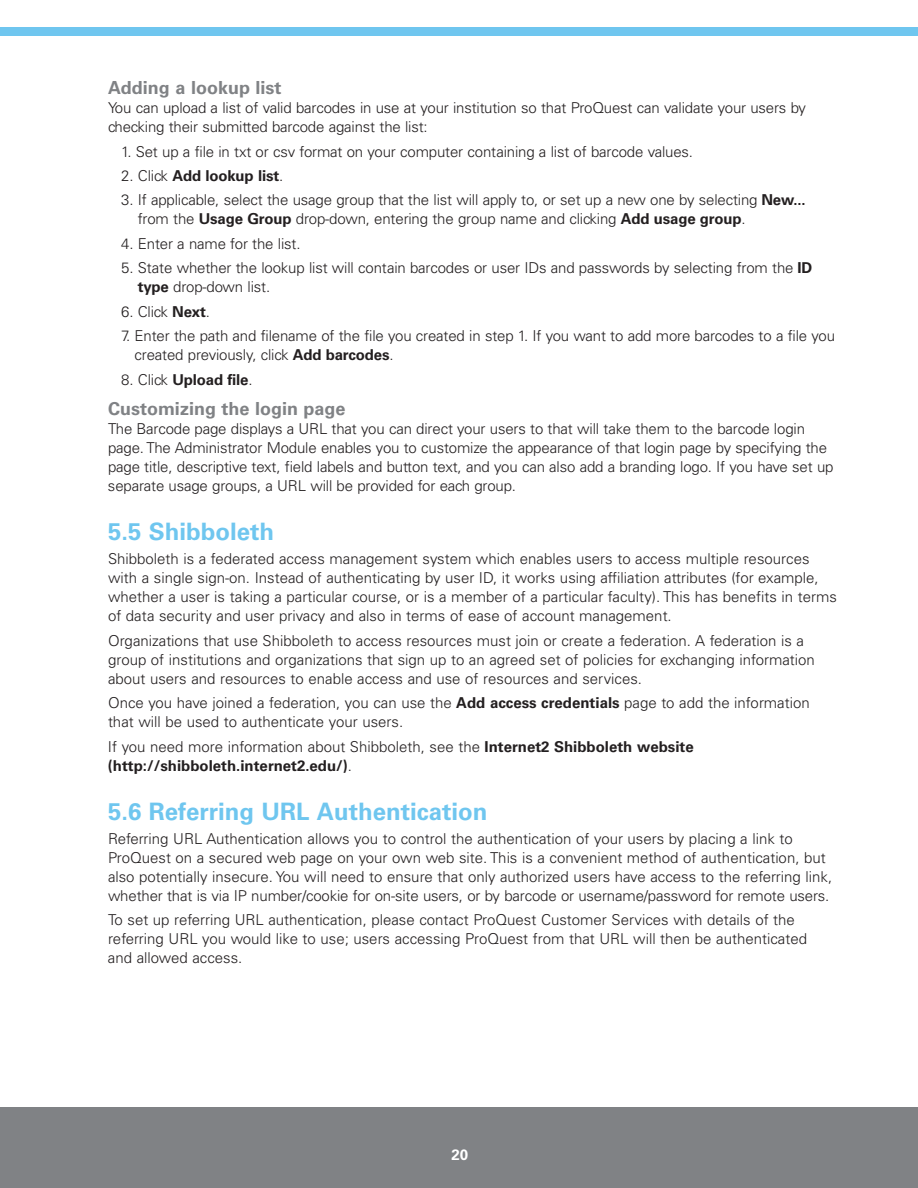
<style>
.page{position:relative;width:918px;height:1188px;background:#fff}
.page>*{position:absolute;margin:0;border:0;box-sizing:border-box;transform-origin:0 0}
.t1{font:700 24px "Univers";color:#6fc6ef}
.t2{font:700 18px "Univers";color:#808285}
.t3{font:300 15px/19px "Univers";color:#231f20}
.t4{font:700 15px/19px "Univers";color:#231f20}
.t5{font:700 15px "Univers";color:#fff}
.s1{font-weight:300}
.s2{font-weight:700}
</style>
<div class="page">
<div style="left:0;top:27px;width:918px;height:9px;background:#6fc6ef"></div>
<div style="left:0;top:1107px;width:918px;height:81px;background:#808285"></div>
<p class="t2" style="left:108px;top:81px;width:175px">Adding a lookup list</p>
<p class="t3" style="left:108px;top:100px;width:700px">You can upload a list of valid barcodes in use at your institution so that ProQuest can validate your users by checking their submitted barcode against the list:</p>
<p class="t3" style="left:121px;top:143px;width:573px">1. Set up a file in txt or csv format on your computer containing a list of barcode values.</p>
<p class="t4" style="left:121px;top:168px;width:163px"><span class="s1">2. Click</span> Add lookup list<span class="s1">.</span></p>
<p class="t3" style="left:138px;top:192px;width:669px;text-indent:-17px">3. If applicable, select the usage group that the list will apply to, or set up a new one by selecting <span class="s2">New... </span>from the <span class="s2">Usage Group</span> drop-down, entering the group name and clicking <span class="s2">Add usage group</span>.</p>
<p class="t3" style="left:121px;top:235px;width:181px">4. Enter a name for the list.</p>
<p class="t3" style="left:138px;top:260px;width:676px;text-indent:-17px">5. State whether the lookup list will contain barcodes or user IDs and passwords by selecting from the <span class="s2">ID type</span> drop-down list.</p>
<p class="t3" style="left:121px;top:303px;width:90px">6. Click <span class="s2">Next</span>.</p>
<p class="t3" style="left:135px;top:328px;width:702px;text-indent:-13px">7. Enter the path and filename of the file you created in step 1. If you want to add more barcodes to a file you created previously, click <span class="s2">Add barcodes</span>.</p>
<p class="t4" style="left:121px;top:371px;width:133px"><span class="s1">8. Click</span> Upload file<span class="s1">.</span></p>
<p class="t2" style="left:108px;top:402px;width:239px">Customizing the login page</p>
<p class="t3" style="left:108px;top:420px;width:727px">The Barcode page displays a URL that you can direct your users to that will take them to the barcode login page. The Administrator Module enables you to customize the appearance of that login page by specifying the page title, descriptive text, field labels and button text, and you can also add a branding logo. If you have set up separate usage groups, a URL will be provided for each group.</p>
<h1 class="t1" style="left:108px;top:523px;width:168px">5.5 Shibboleth</h1>
<p class="t3" style="left:108px;top:551px;width:731px">Shibboleth is a federated access management system which enables users to access multiple resources with a single sign-on. Instead of authenticating by user ID, it works using affiliation attributes (for example, whether a user is taking a particular course, or is a member of a particular faculty). This has benefits in terms of data security and user privacy and also in terms of ease of account management.</p>
<p class="t3" style="left:108px;top:632px;width:708px">Organizations that use Shibboleth to access resources must join or create a federation. A federation is a group of institutions and organizations that sign up to an agreed set of policies for exchanging information about users and resources to enable access and use of resources and services.</p>
<p class="t3" style="left:108px;top:695px;width:703px">Once you have joined a federation, you can use the <span class="s2">Add access credentials</span> page to add the information that will be used to authenticate your users.</p>
<p class="t4" style="left:108px;top:738px;width:587px"><span class="s1">If you need more information about Shibboleth, see the</span> Internet2 Shibboleth website (http://shibboleth.internet2.edu/)<span class="s1">.</span></p>
<h1 class="t1" style="left:108px;top:802px;width:381px">5.6 Referring URL Authentication</h1>
<p class="t3" style="left:108px;top:831px;width:726px">Referring URL Authentication allows you to control the authentication of your users by placing a link to ProQuest on a secured web page on your own web site. This is a convenient method of authentication, but also potentially insecure. You will need to ensure that only authorized users have access to the referring link, whether that is via IP number/cookie for on-site users, or by barcode or username/password for remote users.</p>
<p class="t3" style="left:108px;top:912px;width:701px">To set up referring URL authentication, please contact ProQuest Customer Services with details of the referring URL you would like to use; users accessing ProQuest from that URL will then be authenticated and allowed access.</p>
<p class="t5" style="left:452px;top:1150px;width:18px">20</p>
</div>
